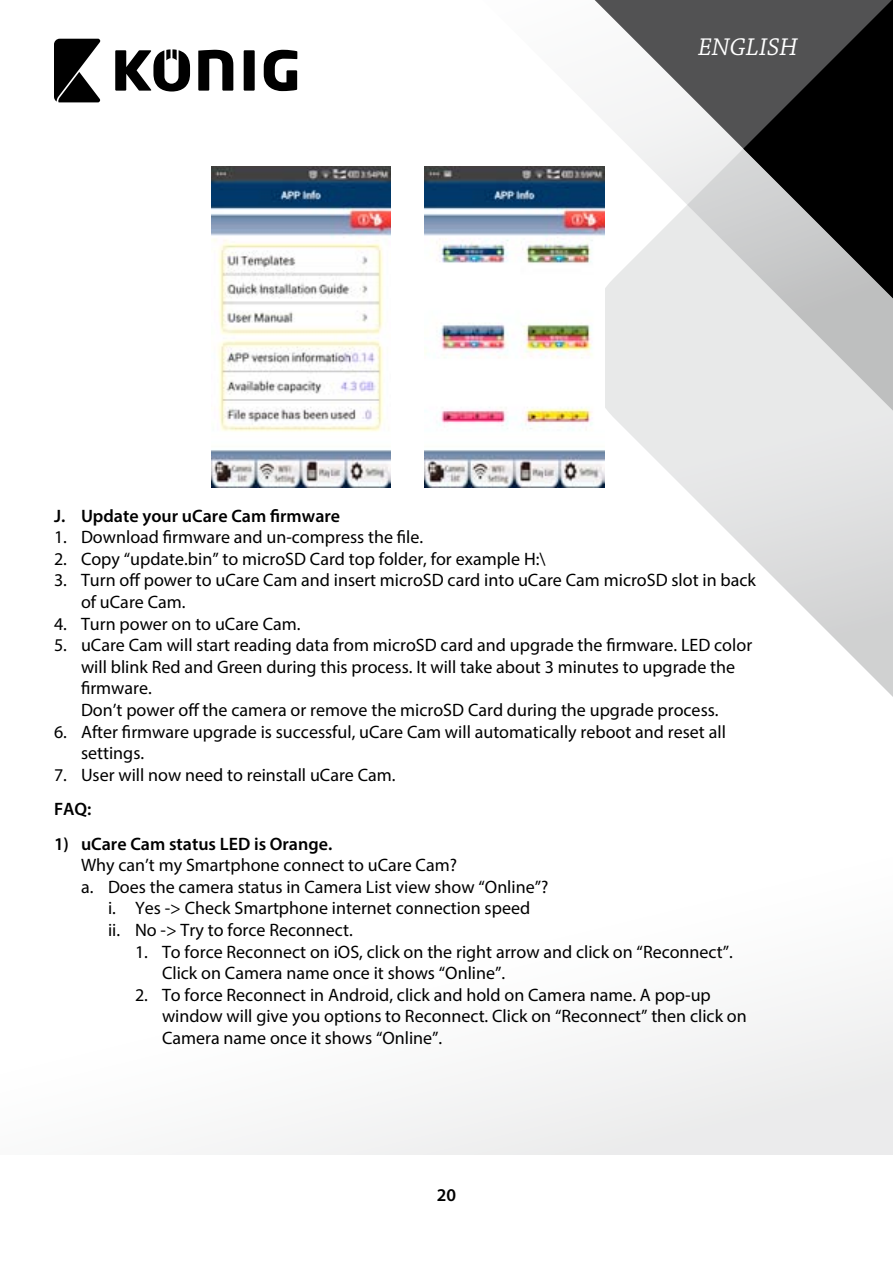
<style>
.page{position:relative;width:893px;height:1263px;background:#fff}
.page>*{position:absolute;margin:0;border:0;box-sizing:border-box;transform-origin:0 0}
.t1{font:italic 25.5px "Chaparral Pro";color:#fff}
.t2{font:18px/21.6px "Myriad Pro";color:#000}
.t3{font:600 18px "Myriad Pro";color:#000}
</style>
<div class="page">
<svg style="left:752px;top:556px;width:141px;height:141px"></svg>
<svg style="left:451px;top:166px;width:442px;height:390px"></svg>
<svg style="left:476px;top:0;width:267px;height:498px"></svg>
<svg style="left:743px;top:0;width:150px;height:502px;background:#868686"></svg>
<svg style="left:206px;top:987px;width:687px;height:168px"></svg>
<svg style="left:54px;top:39px;width:46px;height:63px"></svg>
<div style="left:244px;top:50px;width:11px;height:41px;background:#000"></div>
<svg style="left:198px;top:50px;width:35px;height:41px"></svg>
<svg style="left:264px;top:50px;width:33px;height:41px"></svg>
<svg style="left:115px;top:49px;width:75px;height:43px"></svg>
<img style="left:211px;top:167px;width:180px;height:320px">
<img style="left:424px;top:167px;width:180px;height:320px">
<h1 class="t1" style="left:698px;top:33px;width:101px">ENGLISH</h1>
<p class="t3" style="left:54px;top:504px;width:288px">J. Update your uCare Cam firmware</p>
<p class="t2" style="left:54px;top:526px;width:371px">1. Download firmware and un-compress the file.</p>
<p class="t2" style="left:54px;top:548px;width:493px">2. Copy “update.bin” to microSD Card top folder, for example H:\</p>
<p class="t2" style="left:81px;top:569px;width:676px;text-indent:-27px">3. Turn off power to uCare Cam and insert microSD card into uCare Cam microSD slot in back of uCare Cam.</p>
<p class="t2" style="left:54px;top:612px;width:248px">4. Turn power on to uCare Cam.</p>
<p class="t2" style="left:81px;top:634px;width:673px;text-indent:-27px">5. uCare Cam will start reading data from microSD card and upgrade the firmware. LED color will blink Red and Green during this process. It will take about 3 minutes to upgrade the firmware.<br>Don’t power off the camera or remove the microSD Card during the upgrade process.</p>
<p class="t2" style="left:81px;top:720px;width:646px;text-indent:-27px">6. After firmware upgrade is successful, uCare Cam will automatically reboot and reset all settings.</p>
<p class="t2" style="left:54px;top:764px;width:343px">7. User will now need to reinstall uCare Cam.</p>
<p class="t3" style="left:54px;top:798px;width:39px">FAQ:</p>
<p class="t3" style="left:54px;top:832px;width:280px">1) uCare Cam status LED is Orange.</p>
<p class="t2" style="left:81px;top:854px;width:378px">Why can’t my Smartphone connect to uCare Cam?</p>
<p class="t2" style="left:81px;top:876px;width:469px">a. Does the camera status in Camera List view show “Online”?</p>
<p class="t2" style="left:108px;top:897px;width:424px">i. Yes -&gt; Check Smartphone internet connection speed</p>
<p class="t2" style="left:108px;top:919px;width:246px">ii. No -&gt; Try to force Reconnect.</p>
<p class="t2" style="left:162px;top:940px;width:572px;text-indent:-27px">1. To force Reconnect on iOS, click on the right arrow and click on “Reconnect”.<br>Click on Camera name once it shows “Online”.</p>
<p class="t2" style="left:162px;top:984px;width:586px;text-indent:-27px">2. To force Reconnect in Android, click and hold on Camera name. A pop-up window will give you options to Reconnect. Click on “Reconnect” then click on<br>Camera name once it shows “Online”.</p>
<p class="t3" style="left:437px;top:1183px;width:21px">20</p>
</div>
